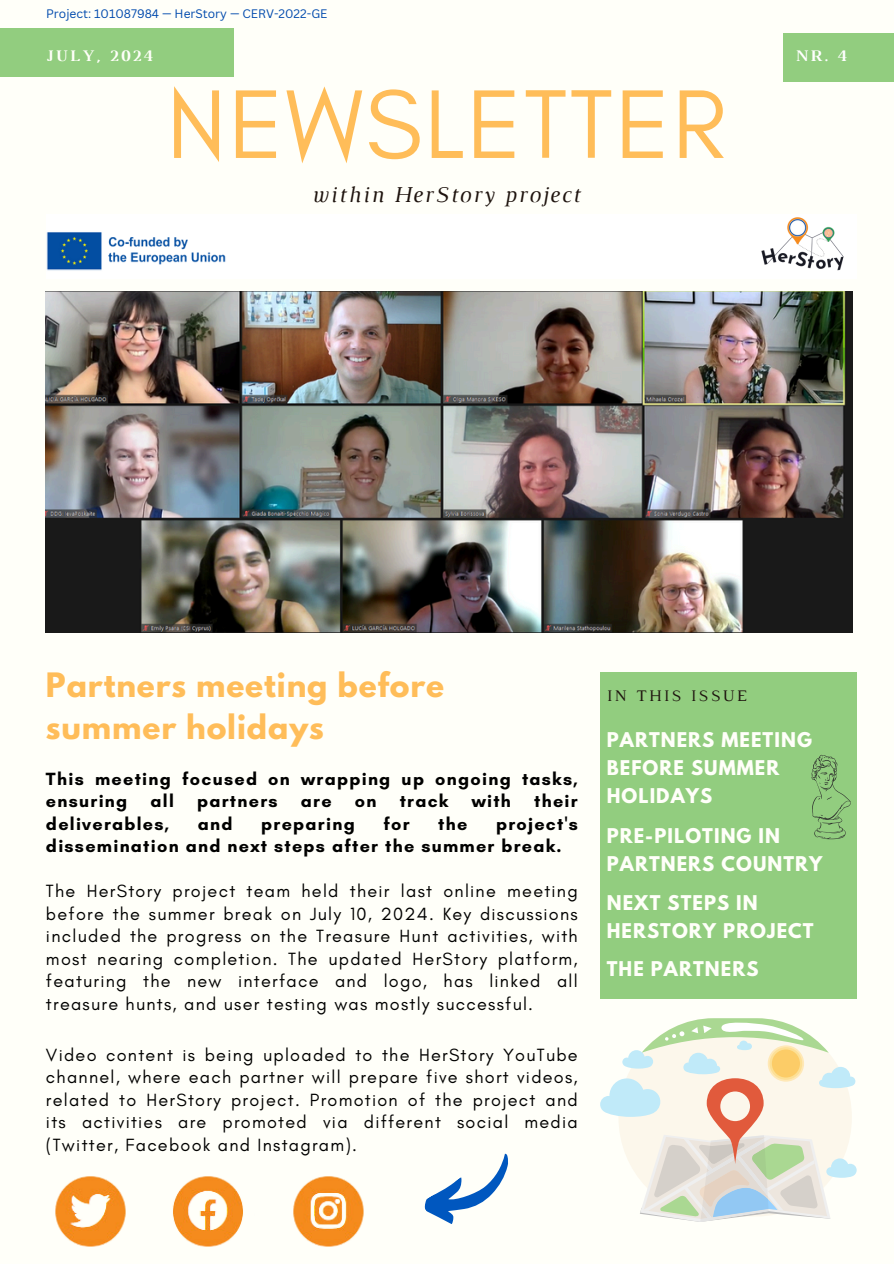
<style>
.page{position:relative;width:894px;height:1264px;background:#fff}
.page>*{position:absolute;margin:0;border:0;box-sizing:border-box;transform-origin:0 0}
.t1{font:99.3px "Glacial Indifference";letter-spacing:.02em;color:#ffbd59}
.t2{font:700 29.85px/41.7px "League Spartan";letter-spacing:.03em;color:#ffbd59}
.t3{font:italic 23.1px "Luthier";letter-spacing:.07em;color:#1e130e}
.t4{font:18px/22.5px "Glacial Indifference";letter-spacing:.07em;color:#000;text-align:justify}
.t5{font:700 18px/22.5px "Glacial Indifference";letter-spacing:.07em;color:#000}
.t6{font:700 18px/28.2px "League Spartan";letter-spacing:.06em;color:#fffff9}
.t7{font:16.5px "Luthier";letter-spacing:.14em;color:#1e130e}
.t8{font:700 16.5px "Luthier";letter-spacing:.14em;color:#fffff9}
.t9{font:700 16.5px "Luthier";color:#fff}
.t10{font:12px "Canva Sans";color:#004aad}
</style>
<div class="page">
<div style="left:0;top:0;width:893px;height:1263px;background:#fffff9"></div>
<div style="left:600px;top:672px;width:256px;height:326px;background:#92cd7f"></div>
<div style="left:0;top:29px;width:233px;height:48px;background:#92cd7f"></div>
<div style="left:46px;top:214px;width:810px;height:65px;background:#fff"></div>
<img style="left:46px;top:232px;width:180px;height:39px">
<div style="left:782px;top:33px;width:111px;height:49px;background:#92cd7f"></div>
<img style="left:761px;top:217px;width:83px;height:54px">
<svg style="left:811px;top:755px;width:39px;height:84px"></svg>
<img style="left:46px;top:291px;width:806px;height:341px">
<img style="left:55px;top:1176px;width:71px;height:71px">
<img style="left:172px;top:1176px;width:71px;height:71px">
<img style="left:293px;top:1176px;width:71px;height:71px">
<svg style="left:600px;top:1018px;width:256px;height:203px"></svg>
<svg style="left:424px;top:1153px;width:84px;height:71px"></svg>
<h5 class="t10" style="left:46px;top:5px;width:283px">Project: 101087984 — HerStory — CERV-2022-GE</h5>
<p class="t8" style="left:46px;top:50px;width:108px">JULY, 2024</p>
<p class="t9" style="left:794px;top:50px;width:53px">NR. 4</p>
<h5 class="t1" style="left:167px;top:64px;width:561px">NEWSLETTER</h5>
<h5 class="t3" style="left:312px;top:186px;width:269px">within HerStory project</h5>
<p class="t2" style="left:46px;top:668px;width:399px">Partners meeting before summer holidays</p>
<h2 class="t5" style="left:46px;top:767px;width:533px">This meeting focused on wrapping up ongoing tasks, ensuring</h2>
<h2 class="t5" style="left:150px;top:789px;width:25px">all</h2>
<h2 class="t5" style="left:197px;top:789px;width:82px">partners</h2>
<h2 class="t5" style="left:301px;top:789px;width:32px">are</h2>
<h2 class="t5" style="left:355px;top:789px;width:23px">on</h2>
<h2 class="t5" style="left:399px;top:789px;width:50px">track</h2>
<h2 class="t5" style="left:471px;top:789px;width:41px">with</h2>
<h2 class="t5" style="left:534px;top:789px;width:45px">their</h2>
<h2 class="t5" style="left:46px;top:812px;width:125px">deliverables,</h2>
<h2 class="t5" style="left:198px;top:812px;width:36px">and</h2>
<h2 class="t5" style="left:261px;top:812px;width:95px">preparing</h2>
<h2 class="t5" style="left:383px;top:812px;width:28px">for</h2>
<h2 class="t5" style="left:438px;top:812px;width:31px">the</h2>
<h2 class="t5" style="left:46px;top:812px;width:533px;text-indent:450px">project's dissemination and next steps after the summer break.</h2>
<h6 class="t4" style="left:46px;top:879px;width:533px">The HerStory project team held their last online meeting before the summer break on July 10, 2024. Key discussions included the progress on the Treasure Hunt activities, with most nearing completion. The updated HerStory platform, featuring the new interface and logo, has linked all treasure hunts, and user testing was mostly successful.</h6>
<p class="t4" style="left:46px;top:1043px;width:533px">Video content is being uploaded to the HerStory YouTube channel, where each partner will prepare five short videos, related to HerStory project. Promotion of the project and its activities are promoted via different social media (Twitter, Facebook and Instagram).</p>
<p class="t7" style="left:606px;top:689px;width:141px">IN THIS ISSUE</p>
<p class="t6" style="left:606px;top:727px;width:207px">PARTNERS MEETING<br>BEFORE SUMMER<br>HOLIDAYS</p>
<p class="t6" style="left:606px;top:823px;width:217px">PRE-PILOTING IN<br>PARTNERS COUNTRY</p>
<h4 class="t6" style="left:606px;top:891px;width:208px">NEXT STEPS IN<br>HERSTORY PROJECT</h4>
<p class="t6" style="left:606px;top:957px;width:153px">THE PARTNERS</p>
</div>
